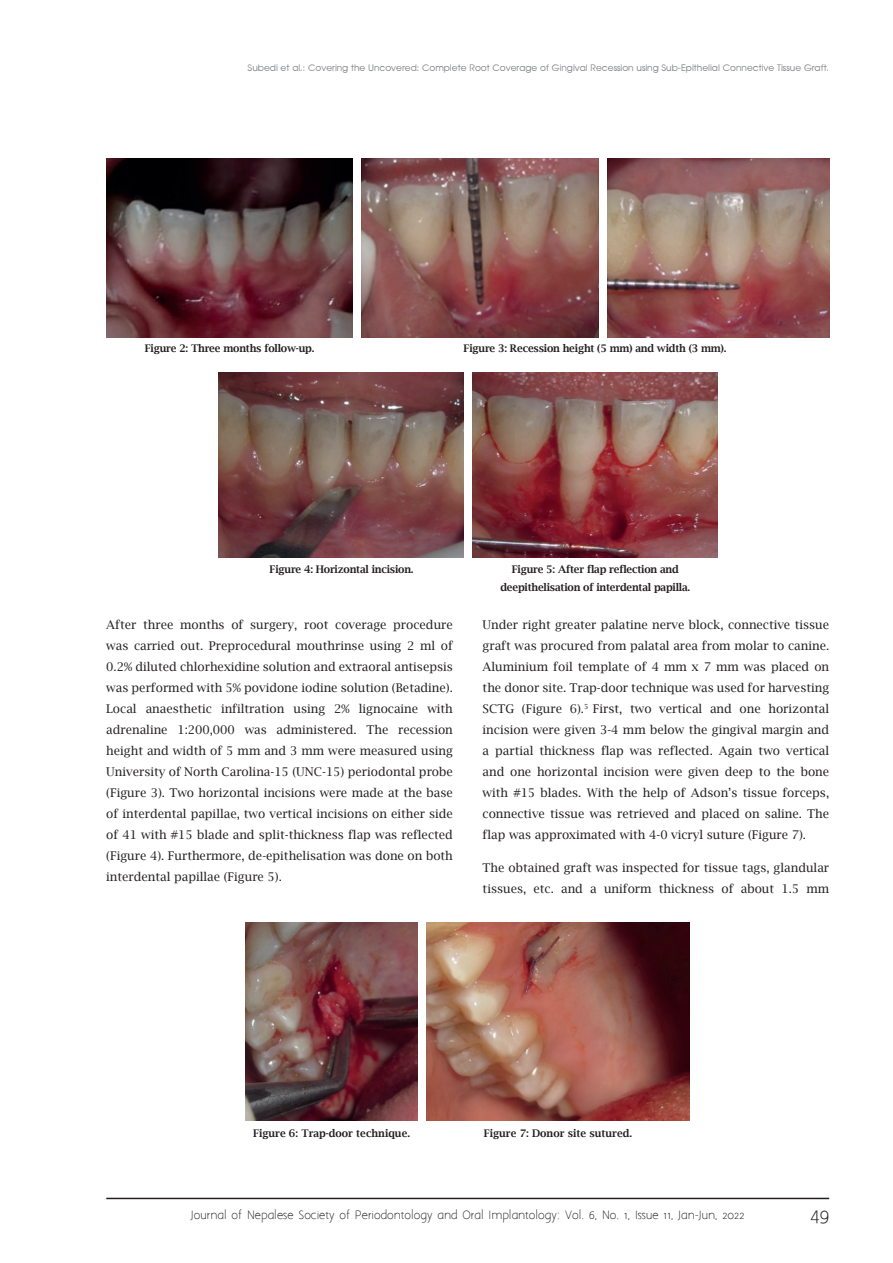
<style>
.page{position:relative;width:893px;height:1263px;background:#fff}
.page>*{position:absolute;margin:0;border:0;box-sizing:border-box;transform-origin:0 0}
.t1{font:18px "Aaargh Normal";color:#231f20}
.Normal_wrd_18{font:12px/21px "Lucida Bright";color:#242021;text-align:justify}
.Normal_wrd_18-2{font:12px/21px "Lucida Bright";color:#231f20;text-align:justify}
.t2{font:600 10.5px/18px "Lucida Bright";letter-spacing:-.02em;color:#231f20;text-align:center}
.t3{font:10.5px "Aaargh Normal";color:#231f20}
.t4{font:600 10.5px "Lucida Bright";color:#231f20}
.t5{font:9px "Advance Normal";color:#808285}
.s1{color:#242021}
</style>
<div class="page">
<hr style="left:106px;top:1198px;width:723px;height:1px;background:#231f20">
<img style="left:106px;top:159px;width:247px;height:178px">
<img style="left:361px;top:159px;width:238px;height:178px">
<img style="left:607px;top:159px;width:222px;height:178px">
<img style="left:218px;top:372px;width:245px;height:185px">
<img style="left:472px;top:372px;width:245px;height:185px">
<img style="left:246px;top:922px;width:172px;height:199px">
<img style="left:426px;top:922px;width:264px;height:199px">
<p class="t5" style="left:248px;top:62px;width:583px">Subedi et al.: Covering the Uncovered: Complete Root Coverage of Gingival Recession using Sub-Epithelial Connective Tissue Graft.</p>
<p class="t2" style="left:145px;top:339px;width:171px">Figure 2: Three months follow-up.</p>
<p class="t2" style="left:464px;top:339px;width:264px">Figure 3: Recession height (5 mm) and width (3 mm).</p>
<p class="t2" style="left:270px;top:560px;width:145px">Figure 4: Horizontal incision.</p>
<p class="t2" style="left:500px;top:560px;width:191px">Figure 5: After flap reflection and deepithelisation of interdental papilla.</p>
<p class="Normal_wrd_18" style="left:106px;top:614px;width:348px">After three months of surgery, root coverage procedure was carried out. Preprocedural mouthrinse using 2 ml of 0.2% diluted chlorhexidine solution and extraoral antisepsis was performed with 5% povidone iodine solution (Betadine).<br>Local anaesthetic infiltration using 2% lignocaine with adrenaline 1:200,000 was administered. The recession height and width of 5 mm and 3 mm were measured using University of North Carolina-15 (UNC-15) periodontal probe (Figure 3). Two horizontal incisions were made at the base of interdental papillae, two vertical incisions on either side of 41 with #15 blade and split-thickness flap was reflected (Figure 4). Furthermore, de-epithelisation was done on both interdental papillae (Figure 5).</p>
<p class="Normal_wrd_18-2" style="left:483px;top:614px;width:348px"><span class="s1">Under right greater palatine nerve block, connective tissue graft was procured from palatal area from</span> molar to canine.<br><span class="s1">Aluminium foil template of 4 mm x 7 mm was placed on the donor site. Trap-door technique was used for harvesting SCTG (Figure 6).</span><sup>5</sup> First, two vertical and one horizontal incision were given 3-4 mm below the gingival margin and a partial thickness flap was reflected. Again two vertical and one horizontal incision were given deep to the bone with #15 blades. With the help of Adson’s tissue forceps, connective tissue was retrieved and placed on saline. The flap was approximated with 4-0 vicryl suture (Figure 7).</p>
<p class="Normal_wrd_18" style="left:483px;top:858px;width:348px">The obtained graft was inspected for tissue tags, glandular tissues, etc. and a uniform thickness of about 1.5 mm</p>
<p class="t4" style="left:253px;top:1127px;width:159px">Figure 6: Trap-door technique.</p>
<p class="t4" style="left:484px;top:1127px;width:150px">Figure 7: Donor site sutured.</p>
<p class="t3" style="left:191px;top:1209px;width:555px">Journal of Nepalese Society of Periodontology and Oral Implantology: Vol. 6, No. 1, Issue 11, Jan-Jun, 2022</p>
<h1 class="t1" style="left:811px;top:1204px;width:20px">49</h1>
</div>
